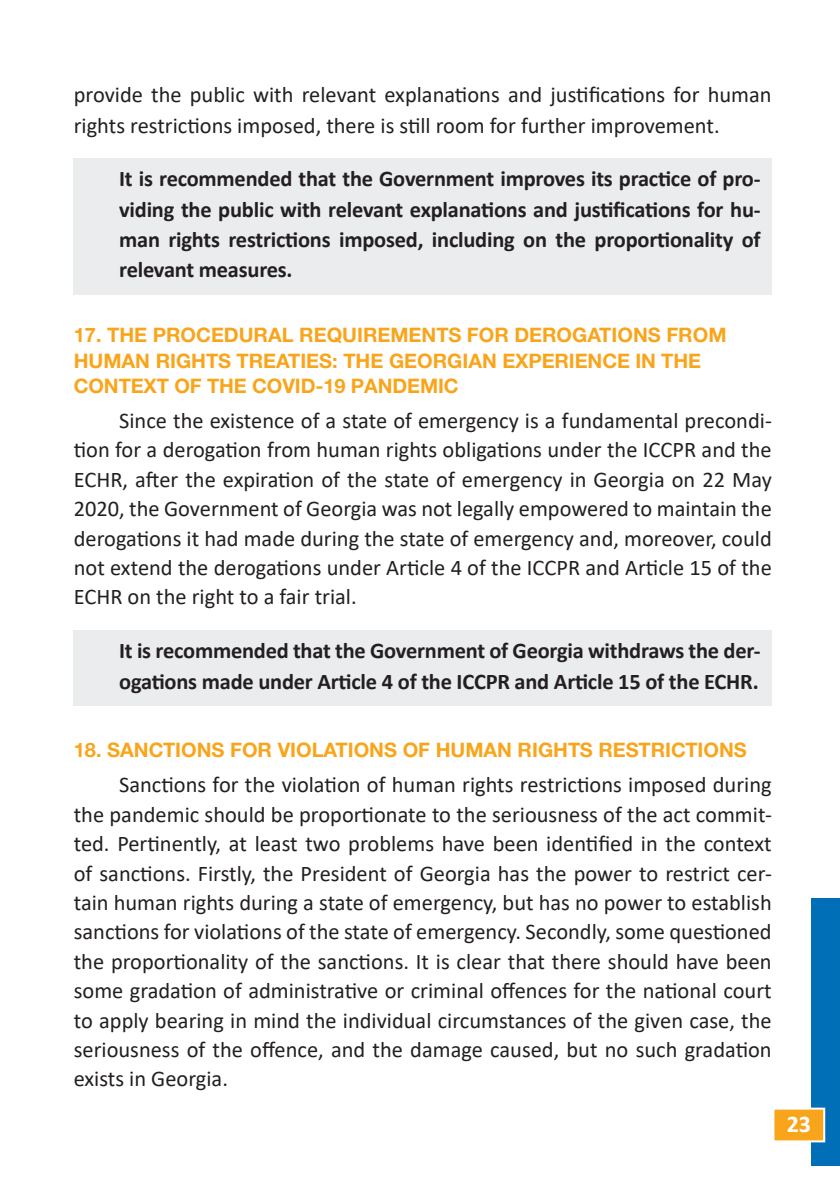
<style>
.page{position:relative;width:840px;height:1191px;background:#fff}
.page>*{position:absolute;margin:0;border:0;box-sizing:border-box;transform-origin:0 0}
.t1{font:700 24px "Calibri";color:#fff}
.ძირითადი_ტექსტი_E{font:22.4px/29.4px "Calibri";color:#231f20;text-align:justify}
.რეკომენდაცია{font:700 22.4px/30.4px "Calibri";letter-spacing:-.01em;color:#231f20;text-align:justify}
._2_სათაური_short{font:700 20px/25.2px "Helvetica Neue LTGEO 75";color:#f9a51b}
</style>
<div class="page">
<div style="left:811px;top:898px;width:28px;height:267px;background:#006fb7"></div>
<div style="left:772px;top:1107px;width:52px;height:35px;background:#f9a51b;border:2px solid #fff"></div>
<div style="left:74px;top:158px;width:697px;height:136px;background:#ebecee"></div>
<div style="left:74px;top:630px;width:697px;height:75px;background:#ebecee"></div>
<p class="ძირითადი_ტექსტი_E" style="left:74px;top:78px;width:699px;line-height:31.2px">provide the public with relevant explanations and justifications for human rights restrictions imposed, there is still room for further improvement.</p>
<p class="რეკომენდაცია" style="left:119px;top:163px;width:642px">It is recommended that the Government improves its practice of pro&shy;viding the public with relevant explanations and justifications for hu&shy;man rights restrictions imposed, including on the proportionality of relevant measures.</p>
<p class="_2_სათაური_short" style="left:74px;top:322px;width:653px">17. THE PROCEDURAL REQUIREMENTS FOR DEROGATIONS FROM<br>HUMAN RIGHTS TREATIES: THE GEORGIAN EXPERIENCE IN THE<br>CONTEXT OF THE COVID-19 PANDEMIC</p>
<p class="ძირითადი_ტექსტი_E" style="left:74px;top:405px;width:699px;text-indent:45px">Since the existence of a state of emergency is a fundamental precondi&shy;tion for a derogation from human rights obligations under the ICCPR and the ECHR, after the expiration of the state of emergency in Georgia on 22 May 2020, the Government of Georgia was not legally empowered to maintain the derogations it had made during the state of emergency and, moreover, could not extend the derogations under Article 4 of the ICCPR and Article 15 of the ECHR on the right to a fair trial.</p>
<p class="რეკომენდაცია" style="left:119px;top:635px;width:642px">It is recommended that the Government of Georgia withdraws the der&shy;ogations made under Article 4 of the ICCPR and Article 15 of the ECHR.</p>
<p class="_2_სათაური_short" style="left:74px;top:737px;width:674px">18. SANCTIONS FOR VIOLATIONS OF HUMAN RIGHTS RESTRICTIONS</p>
<p class="ძირითადი_ტექსტი_E" style="left:74px;top:769px;width:699px;text-indent:45px">Sanctions for the violation of human rights restrictions imposed during the pandemic should be proportionate to the seriousness of the act commit&shy;ted. Pertinently, at least two problems have been identified in the context of sanctions. Firstly, the President of Georgia has the power to restrict cer&shy;tain human rights during a state of emergency, but has no power to establish sanctions for violations of the state of emergency. Secondly, some questioned the proportionality of the sanctions. It is clear that there should have been some gradation of administrative or criminal offences for the national court to apply bearing in mind the individual circumstances of the given case, the seriousness of the offence, and the damage caused, but no such gradation exists in Georgia.</p>
<p class="t1" style="left:786px;top:1107px;width:26px">23</p>
</div>
